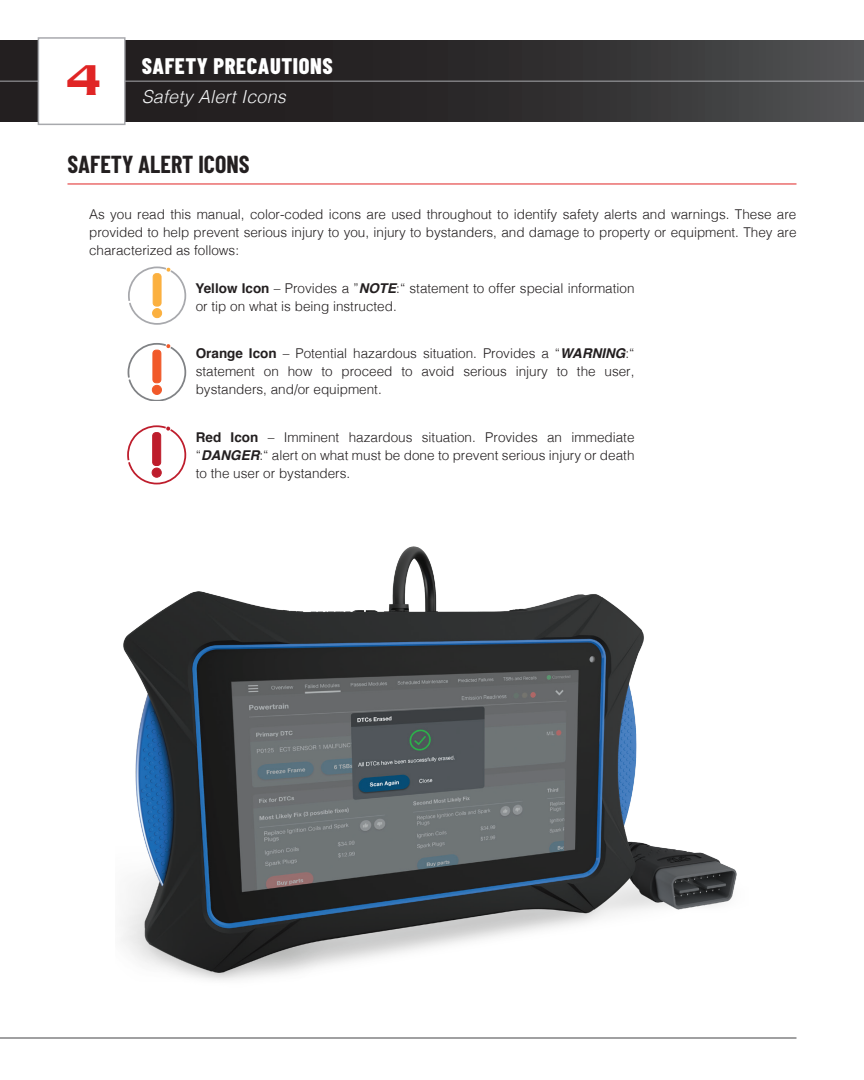
<style>
.page{position:relative;width:864px;height:1080px;background:#fff}
.page>*{position:absolute;margin:0;border:0;box-sizing:border-box;transform-origin:0 0}
.t1{font:500 46.5px "Serpentine";color:#e02525}
.t2{font:700 24px "Barlow Condensed";color:#231f20}
.t3{font:800 22.5px "Barlow Condensed";letter-spacing:.025em;color:#fff}
.t4{font:italic 300 18px "Helvetica";letter-spacing:.01em;color:#f2f3f4}
.t5{font:300 13.5px/18px "Helvetica";color:#231f20;text-align:justify}
.s1{font-weight:700}
.s2{font-weight:700;font-style:italic}
</style>
<div class="page">
<svg style="left:0;top:41px;width:864px;height:81px;background:#312f30"></svg>
<hr style="left:0;top:81px;width:864px;height:1px;background:#a8a9ad">
<div style="left:38px;top:38px;width:87px;height:86px;background:#fff"></div>
<div style="left:38px;top:37px;width:88px;height:88px;border:2px solid #a8a9ad"></div>
<hr style="left:0;top:1037px;width:796px;height:2px;background:#57585a">
<hr style="left:68px;top:184px;width:728px;height:1px;background:#e02525">
<svg style="left:128px;top:267px;width:58px;height:57px"></svg>
<div style="left:153px;top:274px;width:8px;height:32px;background:#fbb03f;border-radius:3px"></div>
<div style="left:153px;top:273px;width:8px;height:34px;border:1px solid #fbb03f;border-radius:3px"></div>
<div style="left:153px;top:309px;width:9px;height:9px;background:#fbb03f;border-radius:50%"></div>
<div style="left:152px;top:308px;width:10px;height:10px;border:1px solid #fbb03f;border-radius:50%"></div>
<svg style="left:128px;top:343px;width:58px;height:58px"></svg>
<div style="left:153px;top:350px;width:8px;height:33px;background:#f15929;border-radius:3px"></div>
<div style="left:152px;top:350px;width:9px;height:33px;border:1px solid #f15929;border-radius:3px"></div>
<div style="left:152px;top:385px;width:9px;height:9px;background:#f15929;border-radius:50%"></div>
<div style="left:152px;top:385px;width:10px;height:10px;border:1px solid #f15929;border-radius:50%"></div>
<svg style="left:127px;top:425px;width:59px;height:59px"></svg>
<div style="left:153px;top:433px;width:8px;height:33px;background:#be1d2c;border-radius:3px"></div>
<div style="left:152px;top:432px;width:9px;height:34px;border:1px solid #be1d2c;border-radius:3px"></div>
<div style="left:152px;top:468px;width:9px;height:9px;background:#be1d2c;border-radius:50%"></div>
<div style="left:152px;top:468px;width:10px;height:10px;border:1px solid #be1d2c;border-radius:50%"></div>
<img style="left:121px;top:546px;width:616px;height:434px">
<h1 class="t1" style="left:67px;top:54px;width:34px">4</h1>
<h3 class="t3" style="left:142px;top:51px;width:192px">SAFETY PRECAUTIONS</h3>
<h3 class="t4" style="left:142px;top:81px;width:146px">Safety Alert Icons</h3>
<h2 class="t2" style="left:68px;top:149px;width:183px">SAFETY ALERT ICONS</h2>
<p class="t5" style="left:89px;top:204px;width:709px">As you read this manual, color-coded icons are used throughout to identify safety alerts and warnings. These are provided to help prevent serious injury to you, injury to bystanders, and damage to property or equipment. They are characterized as follows:</p>
<p class="t5" style="left:196px;top:278px;width:441px"><span class="s1">Yellow Icon</span> – Provides a ”<span class="s2">NOTE</span>:“ statement to offer special information or tip on what is being instructed.</p>
<p class="t5" style="left:196px;top:344px;width:440px"><span class="s1">Orange Icon</span> – Potential hazardous situation. Provides a “<span class="s2">WARNING</span>:“ statement on how to proceed to avoid serious injury to the user, bystanders, and/or equipment.</p>
<p class="t5" style="left:196px;top:427px;width:440px"><span class="s1">Red Icon</span> – Imminent hazardous situation. Provides an immediate “<span class="s2">DANGER</span>:“ alert on what must be done to prevent serious injury or death to the user or bystanders.</p>
</div>
